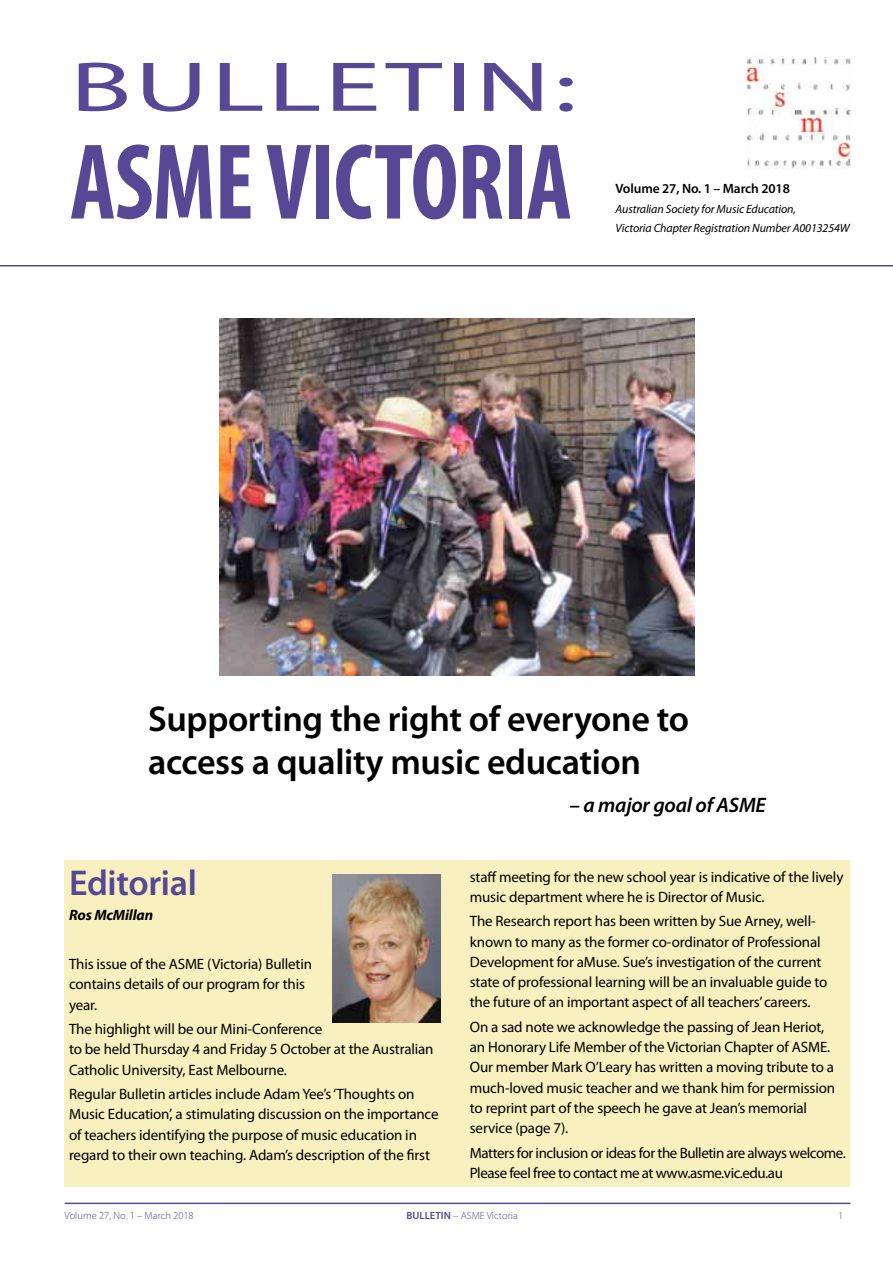
<style>
.page{position:relative;width:893px;height:1263px;background:#fff}
.page>*{position:absolute;margin:0;border:0;box-sizing:border-box;transform-origin:0 0}
.t1{font:700 condensed 108.9px "Myriad Pro";letter-spacing:-.01em;color:#564894;scale:.91 1}
.t2{font:70.95px "Myriad Pro";letter-spacing:.03em;color:#564894;scale:1.59 1}
.t3{font:600 36px/43.2px "Myriad Pro";letter-spacing:-.01em;color:#000}
.t4{font:600 36px "Myriad Pro";letter-spacing:-.01em;color:#564894}
.t5{font:italic 600 21px "Myriad Pro";letter-spacing:-.01em;color:#000}
.t6{font:15px/20.2px "Myriad Pro";letter-spacing:-.01em;color:#000}
.t7{font:15px/20.2px "Myriad Pro";letter-spacing:-.03em;color:#000}
.t8{font:italic 700 15px "Myriad Pro";letter-spacing:-.01em;color:#000}
.t9{font:600 13.5px "Myriad Pro";letter-spacing:-.01em;color:#000}
.t10{font:italic 12px/19.2px "Myriad Pro";letter-spacing:-.01em;color:#000}
.t11{font:300 10.5px "Myriad Pro";color:#564894}
.s1{font-weight:600}
</style>
<div class="page">
<hr style="left:65px;top:1202px;width:785px;height:2px;background:#564894">
<hr style="left:0;top:265px;width:893px;height:1px;background:#564894">
<img style="left:747px;top:57px;width:104px;height:112px">
<img style="left:219px;top:319px;width:476px;height:356px">
<div style="left:64px;top:860px;width:786px;height:326px;background:#f8f0bf"></div>
<img style="left:332px;top:875px;width:109px;height:147px">
<h2 class="t2" style="left:70px;top:43px;width:320px">BULLETIN:</h2>
<h1 class="t1" style="left:70px;top:114px;width:553px">ASME VICTORIA</h1>
<p class="t9" style="left:615px;top:180px;width:176px">Volume 27, No. 1 – March 2018</p>
<p class="t10" style="left:615px;top:199px;width:236px">Australian Society for Music Education,<br>Victoria Chapter Registration Number A0013254W</p>
<h3 class="t3" style="left:148px;top:696px;width:542px">Supporting the right of everyone to access a quality music education</h3>
<h3 class="t5" style="left:569px;top:791px;width:198px">– a major goal of ASME</h3>
<h3 class="t4" style="left:69px;top:860px;width:129px">Editorial</h3>
<p class="t8" style="left:69px;top:905px;width:86px">Ros McMillan</p>
<p class="t6" style="left:69px;top:954px;width:245px">This issue of the ASME (Victoria) Bulletin contains details of our program for this year.</p>
<p class="t6" style="left:69px;top:1019px;width:366px">The highlight will be our Mini-Conference<br>to be held Thursday 4 and Friday 5 October at the Australian<br>Catholic University, East Melbourne.</p>
<p class="t6" style="left:69px;top:1084px;width:371px">Regular Bulletin articles include Adam Yee’s ‘Thoughts on Music Education’, a stimulating discussion on the importance of teachers identifying the purpose of music education in regard to their own teaching. Adam’s description of the first</p>
<p class="t6" style="left:470px;top:866px;width:375px">staff meeting for the new school year is indicative of the lively music department where he is Director of Music.</p>
<p class="t6" style="left:470px;top:911px;width:359px">The Research report has been written by Sue Arney, well&shy;known to many as the former co-ordinator of Professional Development for aMuse. Sue’s investigation of the current state of professional learning will be an invaluable guide to the future of an important aspect of all teachers’ careers.</p>
<p class="t6" style="left:470px;top:1016px;width:367px">On a sad note we acknowledge the passing of Jean Heriot, an Honorary Life Member of the Victorian Chapter of ASME.<br>Our member Mark O’Leary has written a moving tribute to a much-loved music teacher and we thank him for permission to reprint part of the speech he gave at Jean’s memorial service (page 7).</p>
<p class="t7" style="left:470px;top:1142px;width:378px">Matters for inclusion or ideas for the Bulletin are always welcome.<br>Please feel free to contact me at www.asme.vic.edu.au</p>
<p class="t11" style="left:65px;top:1210px;width:131px">Volume 27, No. 1 – March 2018</p>
<p class="t11" style="left:406px;top:1210px;width:113px"><span class="s1">BULLETIN</span> – ASME Victoria</p>
<p class="t11" style="left:838px;top:1210px;width:7px">1</p>
</div>
